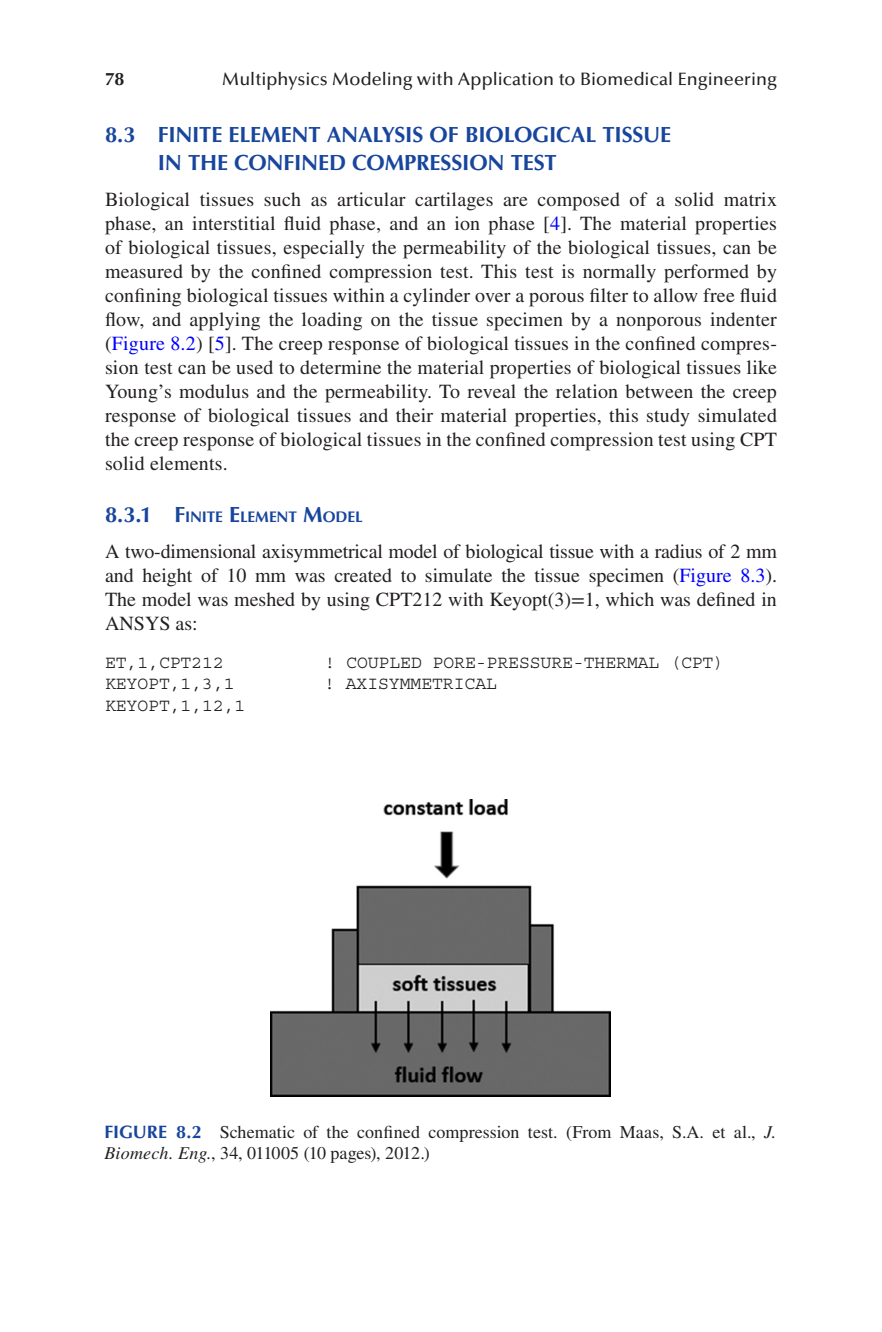
<style>
.page{position:relative;width:882px;height:1332px;background:#fff}
.page>*{position:absolute;margin:0;border:0;box-sizing:border-box;transform-origin:0 0}
._1{font:700 22px/28px "Optima LT Std";letter-spacing:-.01em;color:#18469d}
.T1{font:20px/24px "Times LT Std";letter-spacing:.005em;color:#231f20;text-align:justify}
.FC{font:18px/21.6px "Times LT Std";letter-spacing:.005em;color:#231f20}
.DSP{font:18px "Courier";color:#231f20}
.t1{font:500 18px "Optima LT Std";letter-spacing:.005em;color:#231f20}
.DSPL{font:18px "Courier";color:#231f20}
.t2{font:700 18px "Optima LT Std";color:#231f20}
._2{font:700 15.4px "Optima LT Std";letter-spacing:-.005em;color:#18469d}
.s1{color:#00f}
.s2{font-size:22px}
.s3{font-family:"STIX General"}
.s4{font-family:"Optima LT Std";font-weight:700;color:#18469d}
.s5{font-style:italic}
</style>
<div class="page">
<img style="left:270px;top:800px;width:341px;height:296px">
<p class="t2" style="left:105px;top:69px;width:21px">78</p>
<p class="t1" style="left:222px;top:69px;width:556px">Multiphysics Modeling with Application to Biomedical Engineering</p>
<p class="_1" style="left:158px;top:121px;width:515px;text-indent:-53px">8.3 FINITE ELEMENT ANALYSIS OF BIOLOGICAL TISSUE<br>IN THE CONFINED COMPRESSION TEST</p>
<p class="T1" style="left:105px;top:187px;width:674px">Biological tissues such as articular cartilages are composed of a solid matrix phase, an interstitial fluid phase, and an ion phase [<span class="s1">4</span>]. The material properties of biological tissues, especially the permeability of the biological tissues, can be measured by the confined compression test. This test is normally performed by confining biological tissues within a cylinder over a porous filter to allow free fluid flow, and applying the loading on the tissue specimen by a nonporous indenter (<span class="s1">Figure 8.2</span>) [<span class="s1">5</span>]. The creep response of biological tissues in the confined compres&shy;sion test can be used to determine the material properties of biological tissues like Young’s modulus and the permeability. To reveal the relation between the creep response of biological tissues and their material properties, this study simulated the creep response of biological tissues in the confined compression test using CPT solid elements.</p>
<p class="_2" style="left:105px;top:508px;width:256px"><span class="s2">8.3.1 F</span>INITE <span class="s2">E</span>LEMENT <span class="s2">M</span>ODEL</p>
<p class="T1" style="left:105px;top:539px;width:674px">A two-dimensional axisymmetrical model of biological tissue with a radius of 2 mm and height of 10 mm was created to simulate the tissue specimen (<span class="s1">Figure 8.3</span>).<br>The model was meshed by using CPT212 with Keyopt(3)<span class="s3">=</span>1, which was defined in ANSYS as:</p>
<p class="DSP" style="left:105px;top:652px;width:120px">ET,1,CPT212</p>
<p class="DSP" style="left:325px;top:652px;width:401px">! COUPLED PORE-PRESSURE-THERMAL (CPT)</p>
<p class="DSP" style="left:105px;top:674px;width:131px">KEYOPT,1,3,1</p>
<p class="DSP" style="left:324px;top:674px;width:174px">! AXISYMMETRICAL</p>
<p class="DSPL" style="left:105px;top:695px;width:142px">KEYOPT,1,12,1</p>
<p class="FC" style="left:104px;top:1121px;width:673px"><span class="s4">FIGURE 8.2</span> Schematic of the confined compression test. (From Maas, S.A. et al., <span class="s5">J.<br>Biomech. Eng.</span>, 34, 011005 (10 pages), 2012.)</p>
</div>
